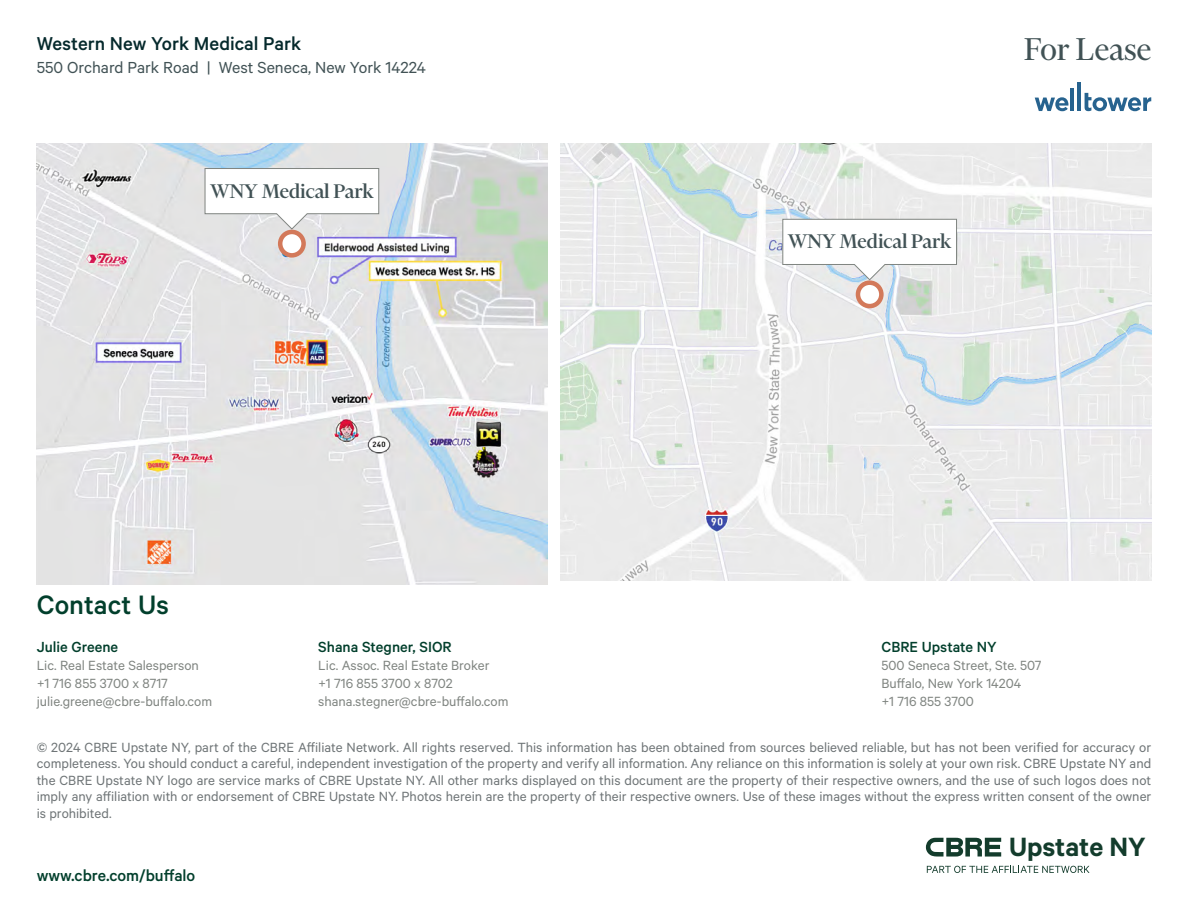
<style>
.page{position:relative;width:1188px;height:918px;background:#fff}
.page>*{position:absolute;margin:0;border:0;box-sizing:border-box;transform-origin:0 0}
.t1{font:36px "Financier Display";color:#415255}
.Contact_Us{font:500 30px "Calibre";color:#023f2c}
.t2{font:600 29.7px "Calibre";color:#133c2c}
.Subheading_Large{font:500 22.5px "Financier Display";color:#415255}
.t3{font:500 21px "Calibre";color:#05292c}
.t4{font:18px "Calibre";color:#415255}
.Bullet_Heading{font:500 18px "Calibre";color:#023f2c}
.Broker_Name{font:500 16.5px "Calibre";color:#023f2c}
.t5{font:15px/16.5px "Calibre";color:#6f7577;text-align:justify}
.Contact_Info{font:15px "Calibre";color:#808581}
.Broker_Name-2{font:15px "Calibre";color:#808581}
</style>
<div class="page">
<svg style="left:926px;top:838px;width:75px;height:19px"></svg>
<svg style="left:927px;top:866px;width:163px;height:7px"></svg>
<img style="left:561px;top:144px;width:590px;height:436px">
<img style="left:37px;top:144px;width:510px;height:441px">
<svg style="left:858px;top:283px;width:23px;height:23px"></svg>
<div style="left:856px;top:280px;width:28px;height:28px;border:4px solid #d3795a;border-radius:50%"></div>
<svg style="left:782px;top:218px;width:176px;height:63px"></svg>
<svg style="left:280px;top:232px;width:24px;height:23px"></svg>
<div style="left:278px;top:230px;width:28px;height:28px;border:4px solid #d3795a;border-radius:50%"></div>
<svg style="left:204px;top:168px;width:176px;height:62px"></svg>
<svg style="left:1035px;top:97px;width:33px;height:14px"></svg>
<hr style="left:1070px;top:88px;width:4px;height:23px;background:#27638f">
<hr style="left:1077px;top:82px;width:4px;height:29px;background:#27638f">
<svg style="left:1085px;top:93px;width:66px;height:18px"></svg>
<p class="t3" style="left:37px;top:32px;width:266px">Western New York Medical Park</p>
<p class="t4" style="left:37px;top:57px;width:391px">550 Orchard Park Road | West Seneca, New York 14224</p>
<p class="Subheading_Large" style="left:210px;top:179px;width:165px">WNY Medical Park</p>
<p class="Subheading_Large" style="left:788px;top:230px;width:165px">WNY Medical Park</p>
<p class="t1" style="left:1024px;top:30px;width:129px">For Lease</p>
<p class="Contact_Us" style="left:37px;top:587px;width:134px">Contact Us</p>
<p class="Broker_Name" style="left:37px;top:637px;width:83px">Julie Greene</p>
<p class="Contact_Info" style="left:37px;top:657px;width:164px">Lic. Real Estate Salesperson</p>
<p class="Contact_Info" style="left:37px;top:675px;width:133px">+1 716 855 3700 x 8717</p>
<p class="Broker_Name-2" style="left:37px;top:693px;width:177px">julie.greene@cbre-buffalo.com</p>
<p class="Broker_Name" style="left:318px;top:637px;width:135px">Shana Stegner, SIOR</p>
<p class="Contact_Info" style="left:318px;top:657px;width:173px">Lic. Assoc. Real Estate Broker</p>
<p class="Contact_Info" style="left:318px;top:675px;width:136px">+1 716 855 3700 x 8702</p>
<p class="Contact_Info" style="left:318px;top:693px;width:192px">shana.stegner@cbre-buffalo.com</p>
<p class="Broker_Name" style="left:882px;top:637px;width:117px">CBRE Upstate NY</p>
<p class="Contact_Info" style="left:882px;top:657px;width:162px">500 Seneca Street, Ste. 507</p>
<p class="Contact_Info" style="left:882px;top:675px;width:141px">Buffalo, New York 14204</p>
<p class="Contact_Info" style="left:882px;top:693px;width:94px">+1 716 855 3700</p>
<p class="t5" style="left:37px;top:738px;width:1116px">© 2024 CBRE Upstate NY, part of the CBRE Affiliate Network. All rights reserved. This information has been obtained from sources believed reliable, but has not been verified for accuracy or completeness. You should conduct a careful, independent investigation of the property and verify all information. Any reliance on this information is solely at your own risk. CBRE Upstate NY and the CBRE Upstate NY logo are service marks of CBRE Upstate NY. All other marks displayed on this document are the property of their respective owners, and the use of such logos does not imply any affiliation with or endorsement of CBRE Upstate NY. Photos herein are the property of their respective owners. Use of these images without the express written consent of the owner is prohibited.</p>
<p class="Bullet_Heading" style="left:37px;top:865px;width:160px">www.cbre.com/buffalo</p>
<p class="t2" style="left:1009px;top:829px;width:138px">Upstate NY</p>
</div>
